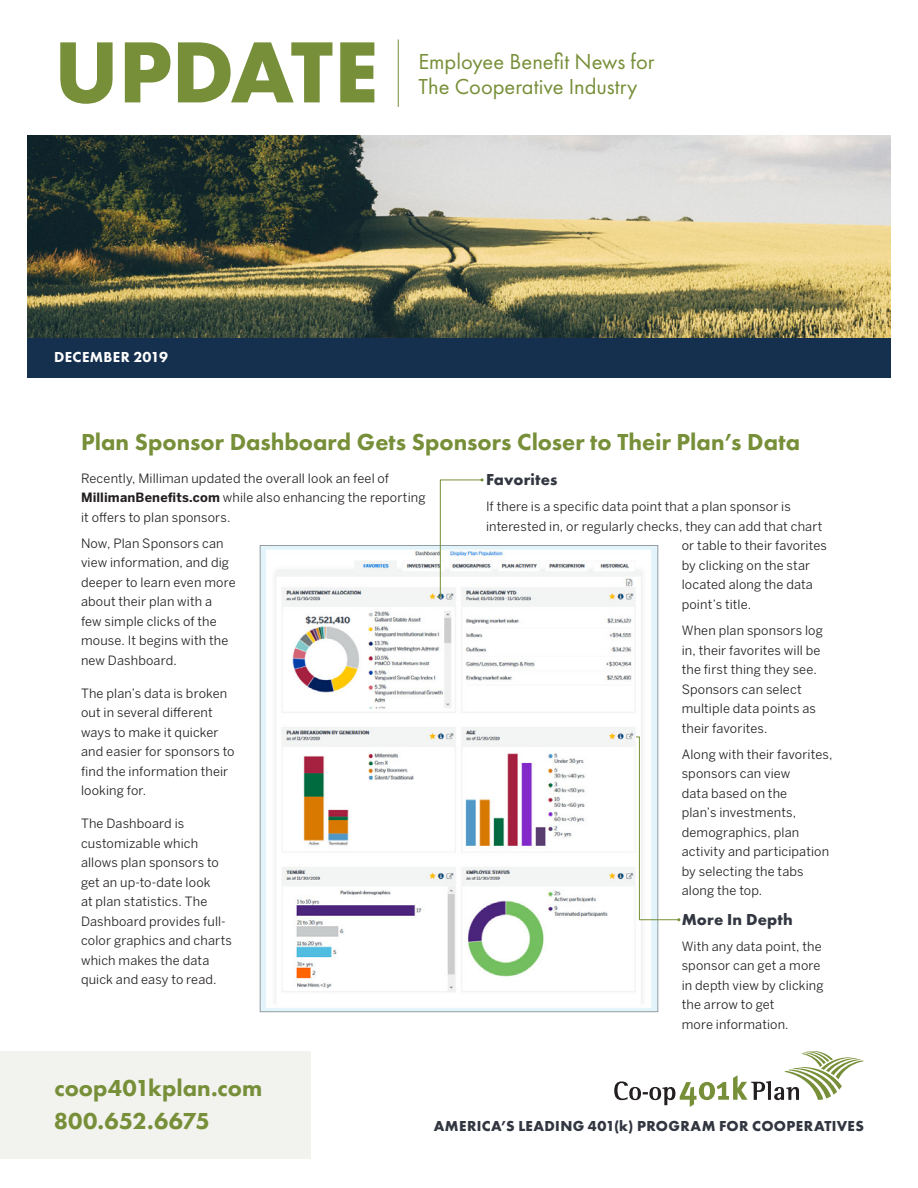
<style>
.page{position:relative;width:918px;height:1188px;background:#fff}
.page>*{position:absolute;margin:0;border:0;box-sizing:border-box;transform-origin:0 0}
.t1{font:700 90px "Futura PT";letter-spacing:-.01em;color:#778f38}
.Coop_Main_Header{font:800 24px "Futura PT";color:#778f38}
.t2{font:22.5px "Futura PT";color:#778f38}
.t3{font:700 16.5px "Futura PT";letter-spacing:.01em;color:#323640}
.Coop_America_Tagline{font:700 15px "Futura PT";letter-spacing:.025em;color:#323640}
.Coop_Main_Header-2{font:800 15px "Futura PT";letter-spacing:.02em;color:#fff}
.t4{font:12.75px/19.5px "Benton Sans";letter-spacing:.01em;color:#231f20}
.s1{font-weight:700}
</style>
<div class="page">
<div style="left:27px;top:338px;width:864px;height:40px;background:#15304e"></div>
<img style="left:27px;top:135px;width:864px;height:203px">
<hr style="left:398px;top:39px;width:1px;height:68px;background:#778f38">
<svg style="left:614px;top:1051px;width:250px;height:56px"></svg>
<div style="left:0;top:1051px;width:310px;height:108px;background:#f2f2ee"></div>
<img style="left:262px;top:547px;width:394px;height:463px">
<svg style="left:436px;top:478px;width:48px;height:120px"></svg>
<svg style="left:635px;top:736px;width:45px;height:185px"></svg>
<p class="t1" style="left:54px;top:14px;width:325px">UPDATE</p>
<p class="t2" style="left:418px;top:48px;width:237px">Employee Benefit News for</p>
<p class="t2" style="left:418px;top:73px;width:221px">The Cooperative Industry</p>
<p class="Coop_Main_Header-2" style="left:54px;top:348px;width:116px">DECEMBER 2019</p>
<p class="Coop_Main_Header" style="left:81px;top:427px;width:720px">Plan Sponsor Dashboard Gets Sponsors Closer to Their Plan’s Data</p>
<p class="t4" style="left:81px;top:468px;width:346px">Recently, Milliman updated the overall look an feel of<br><span class="s1">MillimanBenefits.com</span> while also enhancing the reporting it offers to plan sponsors.</p>
<p class="t4" style="left:81px;top:533px;width:156px">Now, Plan Sponsors can view information, and dig deeper to learn even more about their plan with a few simple clicks of the mouse. It begins with the new Dashboard.</p>
<p class="t4" style="left:81px;top:683px;width:155px">The plan’s data is broken out in several different ways to make it quicker and easier for sponsors to find the information their looking for.</p>
<p class="t4" style="left:81px;top:814px;width:153px">The Dashboard is customizable which allows plan sponsors to get an up-to-date look<br>at plan statistics. The<br>Dashboard provides full&shy;color graphics and charts which makes the data quick and easy to read.</p>
<p class="t3" style="left:486px;top:469px;width:73px">Favorites</p>
<p class="t4" style="left:486px;top:497px;width:338px">If there is a specific data point that a plan sponsor is interested in, or regularly checks, they can add that chart</p>
<p class="t4" style="left:682px;top:536px;width:147px">or table to their favorites by clicking on the star located along the data point’s title.</p>
<p class="t4" style="left:682px;top:621px;width:143px">When plan sponsors log in, their favorites will be the first thing they see.<br>Sponsors can select multiple data points as their favorites.</p>
<p class="t4" style="left:682px;top:744px;width:152px">Along with their favorites, sponsors can view<br>data based on the<br>plan’s investments, demographics, plan activity and participation by selecting the tabs along the top.</p>
<p class="t3" style="left:682px;top:908px;width:113px">More In Depth</p>
<p class="t4" style="left:682px;top:936px;width:143px">With any data point, the sponsor can get a more in depth view by clicking the arrow to get<br>more information.</p>
<p class="Coop_Main_Header" style="left:54px;top:1073px;width:209px">coop401kplan.com</p>
<p class="Coop_Main_Header" style="left:54px;top:1106px;width:158px">800.652.6675</p>
<p class="Coop_America_Tagline" style="left:434px;top:1117px;width:432px">AMERICA’S LEADING 401(k) PROGRAM FOR COOPERATIVES</p>
</div>
